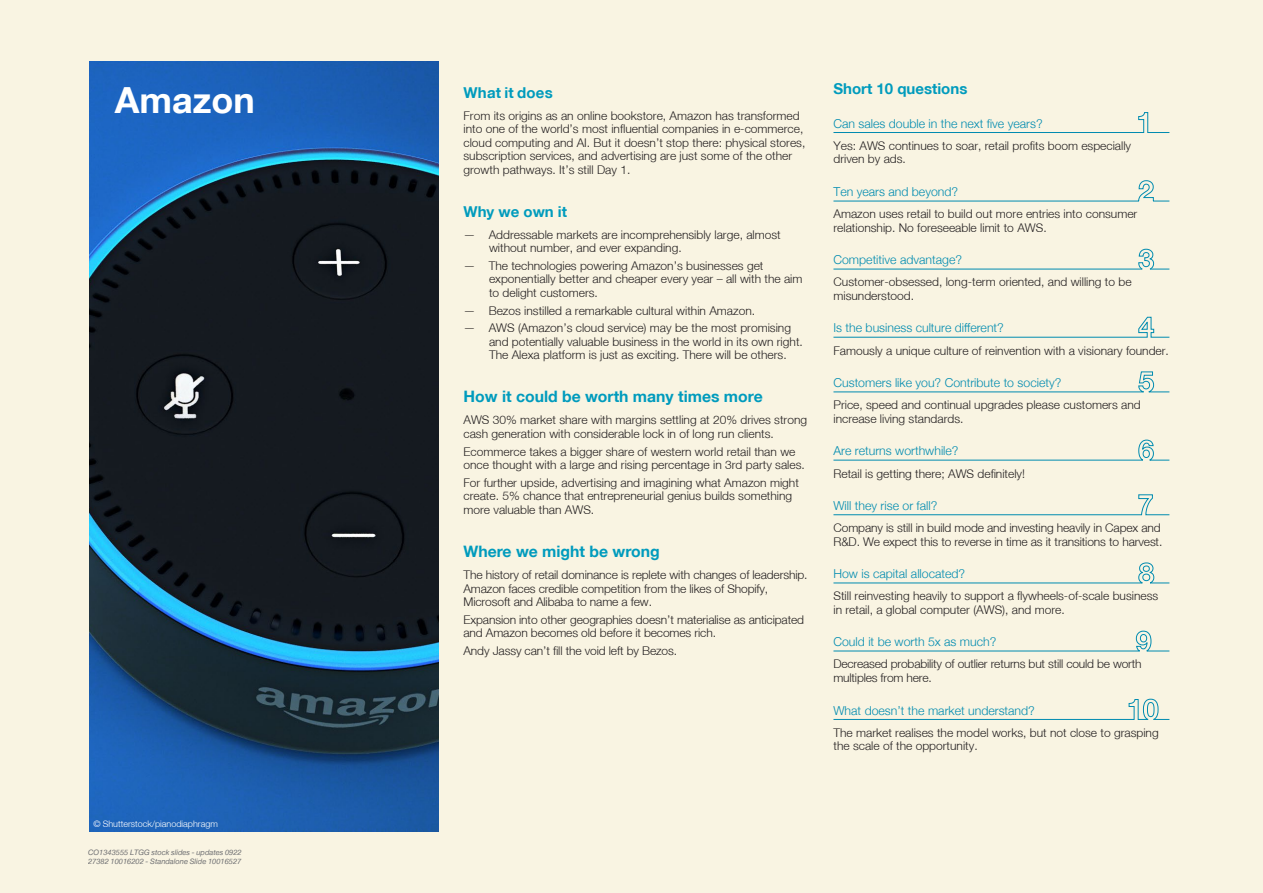
<style>
.page{position:relative;width:1263px;height:893px;background:#f9f4e2}
.page>*{position:absolute;margin:0;border:0;box-sizing:border-box;transform-origin:0 0}
.t1{font:700 36px "Helvetica Neue LT";color:#fff}
.t2{font:700 15.75px "Helvetica Neue LT";color:#009bbd}
.t3{font:700 15px "Helvetica Neue LT";color:#009bbd}
.t4{font:300 12.3px "Helvetica Neue";color:#008bb0}
.t5{font:300 12px/13.5px "Helvetica Neue LT";color:#231f20}
.t6{font:300 9px "Helvetica Neue LT";color:#fff}
.t7{font:italic 7.5px/9px "Helvetica Neue LT";color:#6c6d70}
</style>
<div class="page">
<img style="left:89px;top:62px;width:349px;height:769px">
<svg style="left:833px;top:317px;width:337px;height:21px"></svg>
<svg style="left:833px;top:180px;width:337px;height:22px"></svg>
<svg style="left:833px;top:371px;width:337px;height:22px"></svg>
<svg style="left:833px;top:439px;width:337px;height:22px"></svg>
<svg style="left:833px;top:630px;width:337px;height:22px"></svg>
<svg style="left:833px;top:112px;width:337px;height:21px"></svg>
<hr style="left:833px;top:269px;width:309px;height:1px;background:#008bb0">
<svg style="left:1138px;top:249px;width:31px;height:21px"></svg>
<svg style="left:833px;top:494px;width:337px;height:21px"></svg>
<svg style="left:833px;top:562px;width:337px;height:22px"></svg>
<svg style="left:833px;top:699px;width:337px;height:21px"></svg>
<h1 class="t1" style="left:115px;top:78px;width:141px">Amazon</h1>
<p class="t6" style="left:94px;top:818px;width:126px">© Shutterstock/pianodiaphragm</p>
<p class="t7" style="left:88px;top:848px;width:155px">CO1343555 LTGG stock slides - updates 0922<br>27382 10016202 - Standalone Slide 10016527</p>
<p class="t3" style="left:463px;top:83px;width:91px">What it does</p>
<p class="t5" style="left:463px;top:109px;width:343px">From its origins as an online bookstore, Amazon has transformed into one of the world’s most influential companies in e-commerce, cloud computing and AI. But it doesn’t stop there: physical stores, subscription services, and advertising are just some of the other growth pathways. It’s still Day 1.</p>
<p class="t3" style="left:463px;top:202px;width:105px">Why we own it</p>
<p class="t5" style="left:489px;top:227px;width:293px;text-indent:-26px">— Addressable markets are incomprehensibly large, almost without number, and ever expanding.</p>
<p class="t5" style="left:489px;top:258px;width:315px;text-indent:-26px">— The technologies powering Amazon’s businesses get exponentially better and cheaper every year – all with the aim to delight customers.</p>
<p class="t5" style="left:463px;top:303px;width:293px">— Bezos instilled a remarkable cultural within Amazon.</p>
<p class="t5" style="left:489px;top:321px;width:315px;text-indent:-26px">— AWS (Amazon’s cloud service) may be the most promising and potentially valuable business in the world in its own right.<br>The Alexa platform is just as exciting. There will be others.</p>
<h2 class="t2" style="left:463px;top:387px;width:301px">How it could be worth many times more</h2>
<p class="t5" style="left:463px;top:413px;width:345px">AWS 30% market share with margins settling at 20% drives strong cash generation with considerable lock in of long run clients.</p>
<p class="t5" style="left:463px;top:444px;width:343px">Ecommerce takes a bigger share of western world retail than we once thought with a large and rising percentage in 3rd party sales.</p>
<p class="t5" style="left:463px;top:476px;width:337px">For further upside, advertising and imagining what Amazon might create. 5% chance that entrepreneurial genius builds something more valuable than AWS.</p>
<h2 class="t2" style="left:463px;top:542px;width:198px">Where we might be wrong</h2>
<p class="t5" style="left:463px;top:568px;width:346px">The history of retail dominance is replete with changes of leadership.<br>Amazon faces credible competition from the likes of Shopify,<br>Microsoft and Alibaba to name a few.</p>
<p class="t5" style="left:463px;top:613px;width:342px">Expansion into other geographies doesn’t materialise as anticipated and Amazon becomes old before it becomes rich.</p>
<p class="t5" style="left:463px;top:644px;width:215px">Andy Jassy can’t fill the void left by Bezos.</p>
<p class="t3" style="left:833px;top:79px;width:135px">Short 10 questions</p>
<p class="t4" style="left:833px;top:113px;width:211px">Can sales double in the next five years?</p>
<p class="t5" style="left:833px;top:139px;width:299px">Yes: AWS continues to soar, retail profits boom especially driven by ads.</p>
<p class="t4" style="left:833px;top:182px;width:126px">Ten years and beyond?</p>
<p class="t5" style="left:833px;top:207px;width:305px">Amazon uses retail to build out more entries into consumer relationship. No foreseeable limit to AWS.</p>
<p class="t4" style="left:833px;top:250px;width:130px">Competitive advantage?</p>
<p class="t5" style="left:833px;top:275px;width:300px">Customer-obsessed, long-term oriented, and willing to be misunderstood.</p>
<p class="t4" style="left:833px;top:318px;width:172px">Is the business culture different?</p>
<p class="t5" style="left:833px;top:343px;width:337px">Famously a unique culture of reinvention with a visionary founder.</p>
<p class="t4" style="left:833px;top:373px;width:229px">Customers like you? Contribute to society?</p>
<p class="t5" style="left:833px;top:398px;width:309px">Price, speed and continual upgrades please customers and increase living standards.</p>
<p class="t4" style="left:833px;top:441px;width:127px">Are returns worthwhile?</p>
<p class="t5" style="left:833px;top:466px;width:193px">Retail is getting there; AWS definitely!</p>
<p class="t4" style="left:833px;top:496px;width:105px">Will they rise or fall?</p>
<p class="t5" style="left:833px;top:521px;width:330px">Company is still in build mode and investing heavily in Capex and<br>R&amp;D. We expect this to reverse in time as it transitions to harvest.</p>
<p class="t4" style="left:833px;top:564px;width:133px">How is capital allocated?</p>
<p class="t5" style="left:833px;top:589px;width:326px">Still reinvesting heavily to support a flywheels-of-scale business in retail, a global computer (AWS), and more.</p>
<p class="t4" style="left:833px;top:632px;width:164px">Could it be worth 5x as much?</p>
<p class="t5" style="left:833px;top:657px;width:310px">Decreased probability of outlier returns but still could be worth multiples from here.</p>
<p class="t4" style="left:833px;top:700px;width:203px">What doesn’t the market understand?</p>
<p class="t5" style="left:833px;top:725px;width:327px">The market realises the model works, but not close to grasping the scale of the opportunity.</p>
</div>
